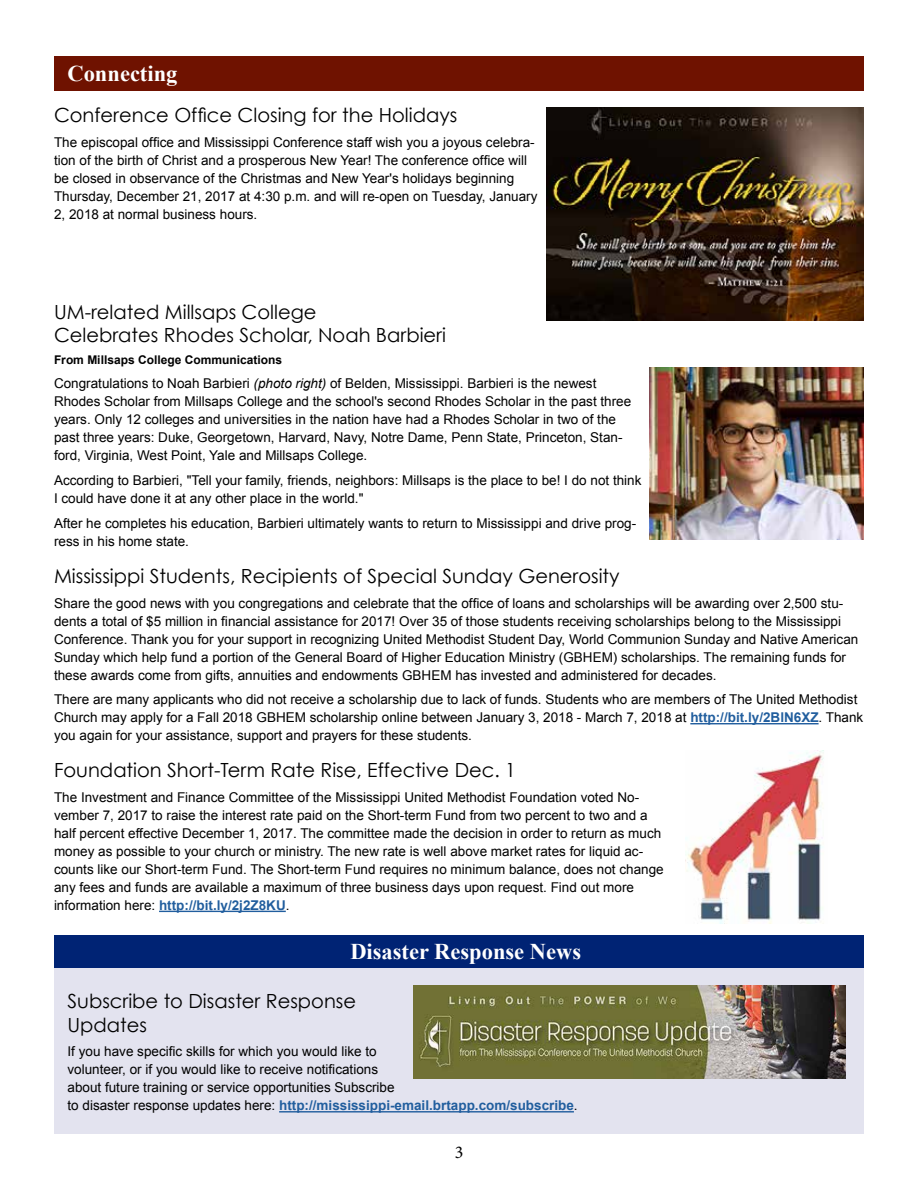
<style>
.page{position:relative;width:918px;height:1188px;background:#fff}
.page>*{position:absolute;margin:0;border:0;box-sizing:border-box;transform-origin:0 0}
.t1{font:700 22.5px "Times New Roman";color:#fff}
.t2{font:19.5px/23.4px "Century Gothic";color:#000}
.t3{font:18px "Minion Pro";color:#000}
.t4{font:13.5px/18px "Arial";color:#000}
.t5{font:700 12px "Arial";color:#000}
.s1{font-style:italic}
.s2{font-weight:700;color:#215e9e}
</style>
<div class="page">
<div style="left:54px;top:951px;width:810px;height:183px;background:#e3e3ef"></div>
<div style="left:54px;top:56px;width:810px;height:34px;background:#6f1200"></div>
<hr style="left:690px;top:723px;width:129px;height:1px;background:#215e9e">
<hr style="left:159px;top:911px;width:127px;height:1px;background:#215e9e">
<img style="left:546px;top:108px;width:318px;height:212px">
<img style="left:649px;top:367px;width:215px;height:173px">
<img style="left:685px;top:751px;width:139px;height:172px">
<div style="left:54px;top:935px;width:810px;height:33px;background:#002374"></div>
<hr style="left:279px;top:1111px;width:295px;height:2px;background:#215e9e">
<img style="left:413px;top:986px;width:432px;height:92px">
<h1 class="t1" style="left:68px;top:58px;width:112px">Connecting</h1>
<h2 class="t2" style="left:54px;top:103px;width:405px">Conference Office Closing for the Holidays</h2>
<p class="t4" style="left:54px;top:134px;width:485px">The episcopal office and Mississippi Conference staff wish you a joyous celebra&shy;tion of the birth of Christ and a prosperous New Year! The conference office will be closed in observance of the Christmas and New Year's holidays beginning Thursday, December 21, 2017 at 4:30 p.m. and will re-open on Tuesday, January 2, 2018 at normal business hours.</p>
<h2 class="t2" style="left:54px;top:300px;width:394px">UM-related Millsaps College<br>Celebrates Rhodes Scholar, Noah Barbieri</h2>
<p class="t5" style="left:54px;top:352px;width:230px">From Millsaps College Communications</p>
<p class="t4" style="left:54px;top:375px;width:579px">Congratulations to Noah Barbieri <span class="s1">(photo right)</span> of Belden, Mississippi. Barbieri is the newest Rhodes Scholar from Millsaps College and the school's second Rhodes Scholar in the past three years. Only 12 colleges and universities in the nation have had a Rhodes Scholar in two of the past three years: Duke, Georgetown, Harvard, Navy, Notre Dame, Penn State, Princeton, Stan&shy;ford, Virginia, West Point, Yale and Millsaps College.</p>
<p class="t4" style="left:54px;top:472px;width:589px">According to Barbieri, "Tell your family, friends, neighbors: Millsaps is the place to be! I do not think<br>I could have done it at any other place in the world."</p>
<p class="t4" style="left:54px;top:514px;width:584px">After he completes his education, Barbieri ultimately wants to return to Mississippi and drive prog&shy;ress in his home state.</p>
<h2 class="t2" style="left:54px;top:564px;width:567px">Mississippi Students, Recipients of Special Sunday Generosity</h2>
<p class="t4" style="left:54px;top:594px;width:806px">Share the good news with you congregations and celebrate that the office of loans and scholarships will be awarding over 2,500 stu&shy;dents a total of $5 million in financial assistance for 2017! Over 35 of those students receiving scholarships belong to the Mississippi Conference. Thank you for your support in recognizing United Methodist Student Day, World Communion Sunday and Native American Sunday which help fund a portion of the General Board of Higher Education Ministry (GBHEM) scholarships. The remaining funds for these awards come from gifts, annuities and endowments GBHEM has invested and administered for decades.</p>
<p class="t4" style="left:54px;top:691px;width:811px">There are many applicants who did not receive a scholarship due to lack of funds. Students who are members of The United Methodist<br>Church may apply for a Fall 2018 GBHEM scholarship online between January 3, 2018 - March 7, 2018 at <span class="s2">http://bit.ly/2BlN6XZ</span>. Thank you again for your assistance, support and prayers for these students.</p>
<h2 class="t2" style="left:54px;top:758px;width:464px">Foundation Short-Term Rate Rise, Effective Dec. 1</h2>
<p class="t4" style="left:54px;top:788px;width:611px">The Investment and Finance Committee of the Mississippi United Methodist Foundation voted No&shy;vember 7, 2017 to raise the interest rate paid on the Short-term Fund from two percent to two and a half percent effective December 1, 2017. The committee made the decision in order to return as much money as possible to your church or ministry. The new rate is well above market rates for liquid ac&shy;counts like our Short-term Fund. The Short-term Fund requires no minimum balance, does not change any fees and funds are available a maximum of three business days upon request. Find out more information here: <span class="s2">http://bit.ly/2j2Z8KU</span>.</p>
<h1 class="t1" style="left:350px;top:936px;width:232px">Disaster Response News</h1>
<h2 class="t2" style="left:68px;top:989px;width:290px">Subscribe to Disaster Response<br>Updates</h2>
<p class="t4" style="left:68px;top:1043px;width:512px">If you have specific skills for which you would like to<br>volunteer, or if you would like to receive notifications<br>about future training or service opportunities Subscribe<br>to disaster response updates here: <span class="s2">http://mississippi-email.brtapp.com/subscribe</span>.</p>
<h3 class="t3" style="left:455px;top:1140px;width:10px">3</h3>
</div>
